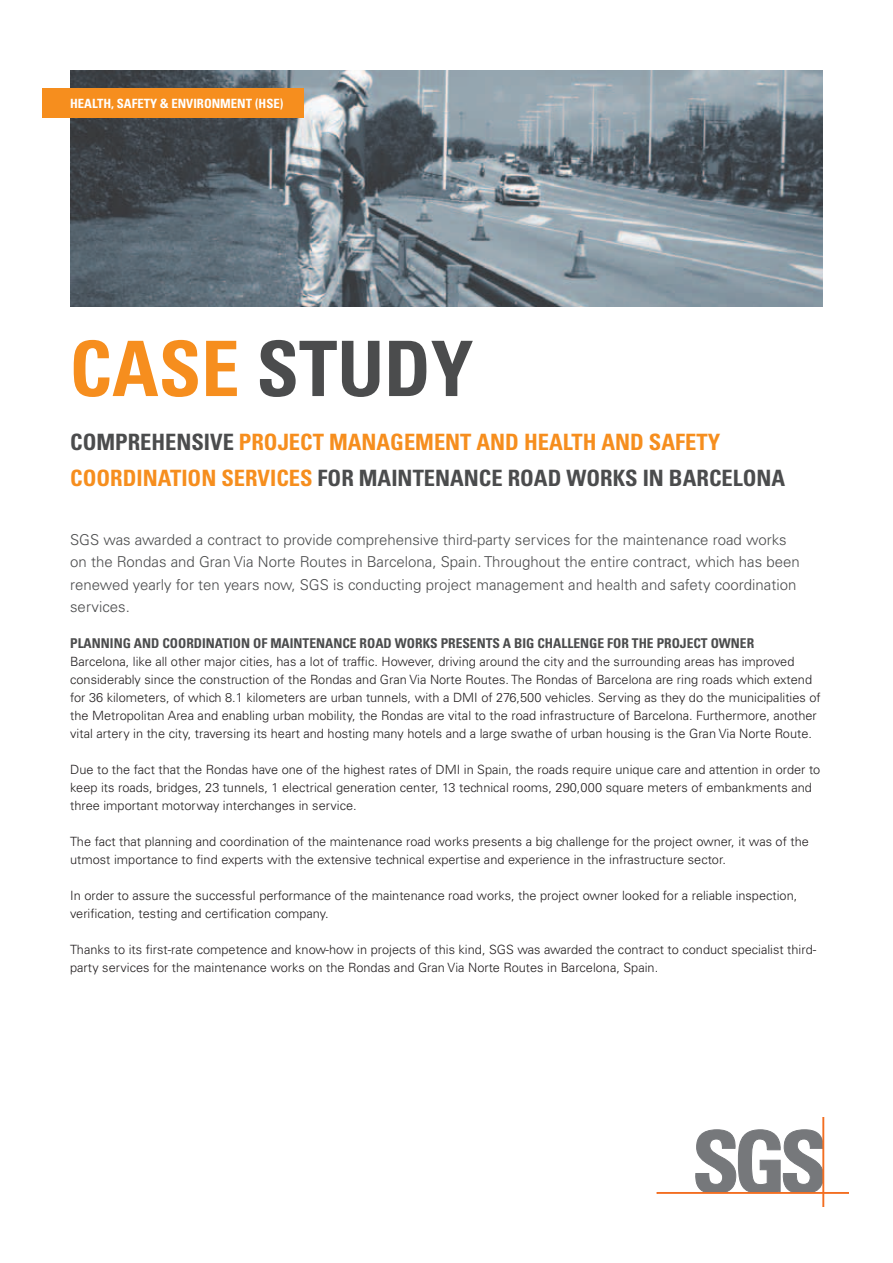
<style>
.page{position:relative;width:893px;height:1263px;background:#fff}
.page>*{position:absolute;margin:0;border:0;box-sizing:border-box;transform-origin:0 0}
.t1{font:700 condensed 76.5px "Univers LT Std";color:#4b4c4d}
.t2{font:700 condensed 22.5px "Univers LT Std";color:#4b4c4d}
.t3{font:700 condensed 22.5px "Univers LT Std";color:#f68e1e}
.t4{font:300 15px/22.5px "Univers LT Std";color:#4b4c4d}
.t5{font:700 condensed 13.5px "Univers LT Std";color:#4b4c4d}
.t6{font:300 12.75px/18px "Univers LT Std";color:#231f20}
.t7{font:700 condensed 12.75px "Univers LT Std";color:#fff}
.s1{color:#f68e1e}
</style>
<div class="page">
<img style="left:70px;top:70px;width:753px;height:236px">
<svg style="left:695px;top:1130px;width:128px;height:62px"></svg>
<div style="left:657px;top:1192px;width:191px;height:1px;border:1px solid #f36e21"></div>
<div style="left:823px;top:1117px;width:1px;height:90px;border:1px solid #f36e21"></div>
<div style="left:43px;top:88px;width:261px;height:30px;background:#f68e1e"></div>
<p class="t7" style="left:70px;top:96px;width:75px">HEALTH, SAFETY</p>
<p class="t7" style="left:160px;top:96px;width:125px">&amp; ENVIRONMENT (HSE)</p>
<h1 class="t1" style="left:69px;top:322px;width:405px"><span class="s1">CASE</span> STUDY</h1>
<h2 class="t2" style="left:70px;top:428px;width:231px">COMPREHENSIVE <span class="s1">PROJECT</span></h2>
<h2 class="t3" style="left:329px;top:428px;width:369px">MANAGEMENT AND HEALTH AND SAFETY</h2>
<h2 class="t3" style="left:70px;top:464px;width:219px">COORDINATION SERVICES</h2>
<h2 class="t2" style="left:318px;top:464px;width:469px">FOR MAINTENANCE ROAD WORKS IN BARCELONA</h2>
<p class="t4" style="left:70px;top:528px;width:731px">SGS was awarded a contract to provide comprehensive third-party services for the maintenance road works on the Rondas and Gran Via Norte Routes in Barcelona, Spain. Throughout the entire contract, which has been renewed yearly for ten years now, SGS is conducting project management and health and safety coordination services.</p>
<p class="t5" style="left:70px;top:635px;width:625px">PLANNING AND COORDINATION OF MAINTENANCE ROAD WORKS PRESENTS A BIG CHALLENGE FOR THE PROJECT</p>
<p class="t5" style="left:711px;top:635px;width:45px">OWNER</p>
<p class="t6" style="left:70px;top:652px;width:752px">Barcelona, like all other major cities, has a lot of traffic. However, driving around the city and the surrounding areas has improved considerably since the construction of the Rondas and Gran Via Norte Routes. The Rondas of Barcelona are ring roads which extend for 36 kilometers, of which 8.1 kilometers are urban tunnels, with a DMI of 276,500 vehicles. Serving as they do the municipalities of the Metropolitan Area and enabling urban mobility, the Rondas are vital to the road infrastructure of Barcelona. Furthermore, another vital artery in the city, traversing its heart and hosting many hotels and a large swathe of urban housing is the Gran Via Norte Route.</p>
<p class="t6" style="left:70px;top:761px;width:752px">Due to the fact that the Rondas have one of the highest rates of DMI in Spain, the roads require unique care and attention in order to keep its roads, bridges, 23 tunnels, 1 electrical generation center, 13 technical rooms, 290,000 square meters of embankments and three important motorway interchanges in service.</p>
<p class="t6" style="left:70px;top:833px;width:740px">The fact that planning and coordination of the maintenance road works presents a big challenge for the project owner, it was of the utmost importance to find experts with the extensive technical expertise and experience in the infrastructure sector.</p>
<p class="t6" style="left:70px;top:887px;width:729px">In order to assure the successful performance of the maintenance road works, the project owner looked for a reliable inspection, verification, testing and certification company.</p>
<p class="t6" style="left:70px;top:941px;width:748px">Thanks to its first-rate competence and know-how in projects of this kind, SGS was awarded the contract to conduct specialist third&shy;party services for the maintenance works on the Rondas and Gran Via Norte Routes in Barcelona, Spain.</p>
</div>
